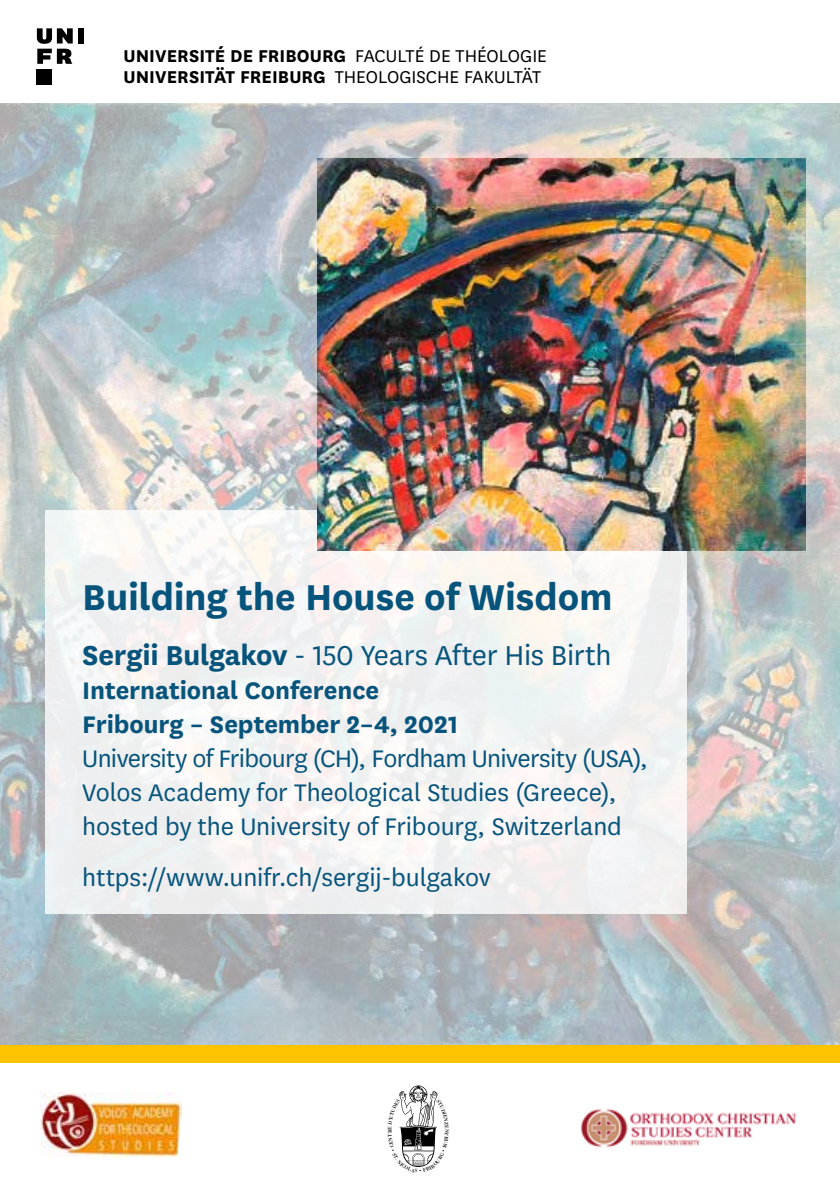
<style>
.page{position:relative;width:840px;height:1191px;background:#fff}
.page>*{position:absolute;margin:0;border:0;box-sizing:border-box;transform-origin:0 0}
.t1{font:700 42px "National Uni Fr";letter-spacing:-.005em;color:#06547c}
.t2{font:32px "National Uni Fr";letter-spacing:-.01em;color:#06547c}
.t3{font:28px/34px "National Uni Fr";letter-spacing:-.005em;color:#06547c}
.t4{font:700 28px/34px "National Uni Fr";letter-spacing:-.005em;color:#06547c}
.t5{font:700 20px/21px "National Uni Fr";letter-spacing:.005em;color:#000}
.s1{font-weight:400}
.s2{font-weight:700}
</style>
<div class="page">
<img style="left:0;top:103px;width:839px;height:942px">
<div style="left:78px;top:28px;width:6px;height:16px;background:#000"></div>
<div style="left:37px;top:69px;width:15px;height:15px;background:#000"></div>
<svg style="left:37px;top:28px;width:36px;height:36px"></svg>
<div style="left:45px;top:510px;width:641px;height:404px;background:#f2f2f2"></div>
<img style="left:317px;top:159px;width:488px;height:392px">
<div style="left:0;top:1045px;width:839px;height:17px;background:#fdc300"></div>
<img style="left:581px;top:1108px;width:216px;height:40px">
<img style="left:40px;top:1092px;width:141px;height:64px">
<svg style="left:399px;top:1085px;width:39px;height:82px"></svg>
<p class="t5" style="left:123px;top:44px;width:424px">UNIVERSITÉ DE FRIBOURG <span class="s1">FACULTÉ DE THÉOLOGIE<br></span>UNIVERSITÄT FREIBURG <span class="s1">THEOLOGISCHE FAKULTÄT</span></p>
<h1 class="t1" style="left:82px;top:567px;width:531px">Building the House of Wisdom</h1>
<p class="t2" style="left:82px;top:634px;width:530px"><span class="s2">Sergii Bulgakov</span> - 150 Years After His Birth</p>
<p class="t4" style="left:82px;top:671px;width:377px">International Conference<br>Fribourg – September 2–4, 2021</p>
<p class="t3" style="left:82px;top:740px;width:567px">University of Fribourg (CH), Fordham University (USA),<br>Volos Academy for Theological Studies (Greece), hosted by the University of Fribourg, Switzerland</p>
<p class="t3" style="left:82px;top:859px;width:410px">https://www.unifr.ch/sergij-bulgakov</p>
</div>
